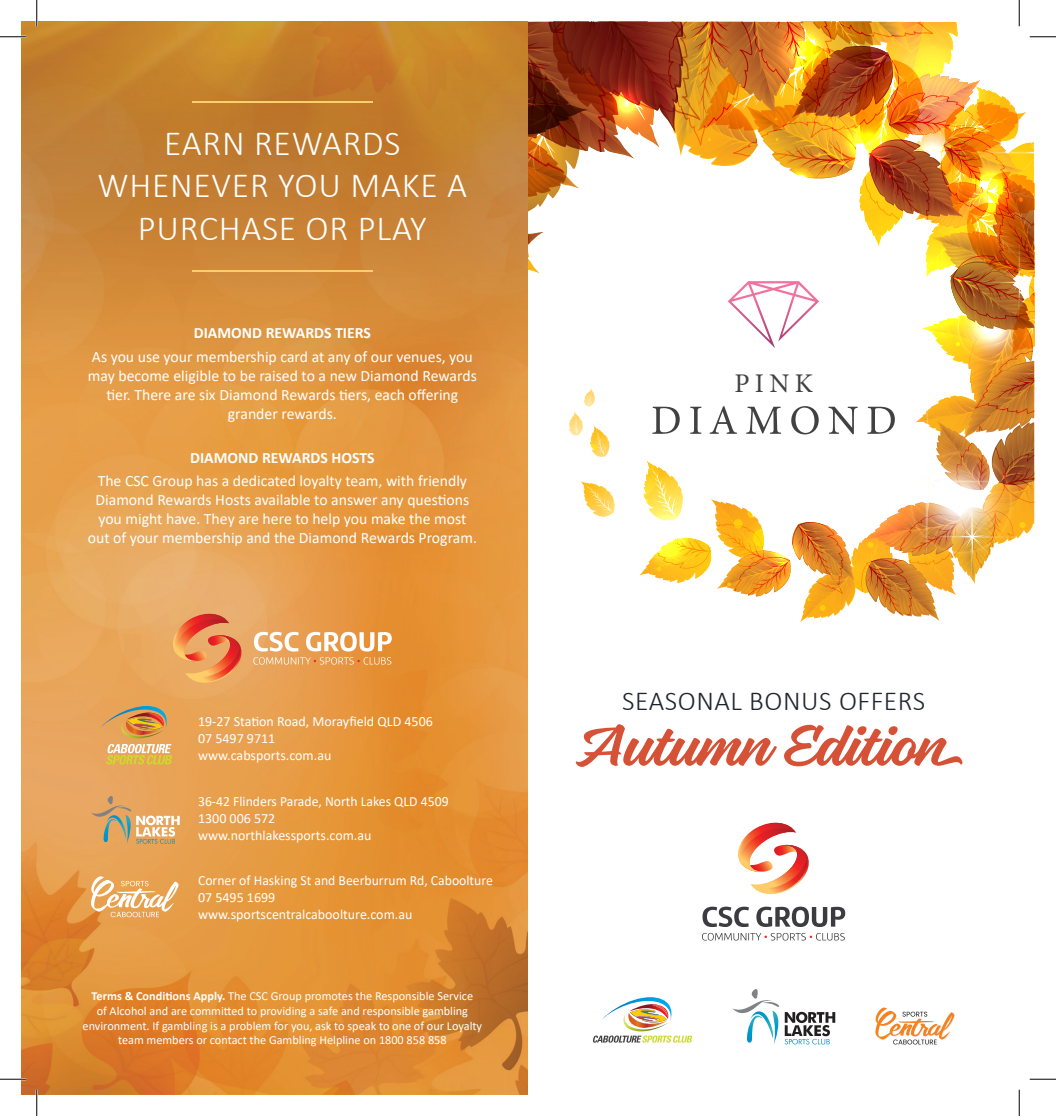
<style>
.page{position:relative;width:1056px;height:1116px;background:#fff}
.page>*{position:absolute;margin:0;border:0;box-sizing:border-box;transform-origin:0 0}
.t1{font:57.4px "Kaleidos Smooth";color:#d55237;scale:1.25 1}
.t2{font:300 35.35px/42.5px "Calibri";letter-spacing:.02em;color:#fff;text-align:center}
.t3{font:300 27.47px "Calibri";letter-spacing:.02em;color:#21232e}
.t4{font:26.95px "Minion Pro";color:#414142}
.t5{font:15.75px/18.9px "Calibri";color:#fff;text-align:center}
.t6{font:700 15.75px "Calibri";color:#fff}
.t7{font:14px/16.8px "Calibri";color:#fff}
.t8{font:12.25px/14.7px "Calibri";color:#fff;text-align:center}
.s1{font-weight:700}
</style>
<div class="page">
<svg style="left:737px;top:822px;width:72px;height:72px"></svg>
<svg style="left:702px;top:906px;width:143px;height:20px"></svg>
<svg style="left:702px;top:932px;width:143px;height:8px"></svg>
<svg style="left:732px;top:989px;width:103px;height:55px"></svg>
<img style="left:593px;top:997px;width:99px;height:45px">
<div style="left:875px;top:1007px;width:80px;height:38px;background:#231f20;opacity:.1"></div>
<svg style="left:875px;top:1007px;width:79px;height:37px"></svg>
<img style="left:22px;top:22px;width:506px;height:1071px">
<hr style="left:192px;top:101px;width:180px;height:2px;background:#fece6a">
<hr style="left:192px;top:270px;width:180px;height:1px;background:#fece6a">
<svg style="left:169px;top:610px;width:76px;height:75px;background:#e98f57"></svg>
<svg style="left:254px;top:631px;width:138px;height:20px"></svg>
<svg style="left:253px;top:657px;width:138px;height:7px"></svg>
<svg style="left:91px;top:876px;width:88px;height:41px"></svg>
<svg style="left:100px;top:705px;width:72px;height:59px;background:#d9a760"></svg>
<svg style="left:91px;top:794px;width:89px;height:49px;background:#daac74"></svg>
<hr style="left:0;top:36px;width:26px;height:2px;background:#fff">
<hr style="left:0;top:1077px;width:26px;height:3px;background:#fff">
<hr style="left:36px;top:0;width:2px;height:26px;background:#fff">
<hr style="left:36px;top:1089px;width:2px;height:26px;background:#fff">
<svg style="left:0;top:36px;width:26px;height:1px"></svg>
<svg style="left:0;top:1078px;width:26px;height:1px"></svg>
<svg style="left:1029px;top:1078px;width:27px;height:1px"></svg>
<svg style="left:36px;top:0;width:1px;height:26px"></svg>
<svg style="left:36px;top:1089px;width:1px;height:26px"></svg>
<img style="left:528px;top:0;width:528px;height:622px">
<svg style="left:1019px;top:1089px;width:1px;height:26px"></svg>
<h2 class="t2" style="left:98px;top:121px;width:371px">EARN REWARDS<br>WHENEVER YOU MAKE A<br>PURCHASE OR PLAY</h2>
<p class="t6" style="left:194px;top:322px;width:179px">DIAMOND REWARDS TIERS</p>
<p class="t5" style="left:88px;top:347px;width:390px">As you use your membership card at any of our venues, you may become eligible to be raised to a new Diamond Rewards tier. There are six Diamond Rewards tiers, each offering grander rewards.</p>
<p class="t6" style="left:190px;top:446px;width:186px">DIAMOND REWARDS HOSTS</p>
<p class="t5" style="left:88px;top:471px;width:391px">The CSC Group has a dedicated loyalty team, with friendly Diamond Rewards Hosts available to answer any questions you might have. They are here to help you make the most out of your membership and the Diamond Rewards Program.</p>
<p class="t7" style="left:198px;top:712px;width:236px">19-27 Station Road, Morayfield QLD 4506<br>07 5497 9711<br>www.cabsports.com.au</p>
<p class="t7" style="left:198px;top:793px;width:252px">36-42 Flinders Parade, North Lakes QLD 4509<br>1300 006 572 www.northlakessports.com.au</p>
<p class="t7" style="left:198px;top:871px;width:296px">Corner of Hasking St and Beerburrum Rd, Caboolture<br>07 5495 1699 www.sportscentralcaboolture.com.au</p>
<p class="t8" style="left:83px;top:988px;width:401px"><span class="s1">Terms &amp; Conditions Apply.</span> The CSC Group promotes the Responsible Service<br>of Alcohol and are committed to providing a safe and responsible gambling environment. If gambling is a problem for you, ask to speak to one of our Loyalty team members or contact the Gambling Helpline on 1800 858 858</p>
<p class="t4" style="left:734px;top:365px;width:80px">PINK</p>
<h3 class="t3" style="left:622px;top:683px;width:305px">SEASONAL BONUS OFFERS</h3>
<h1 class="t1" style="left:583px;top:711px;width:313px">AutumnEdition</h1>
</div>
